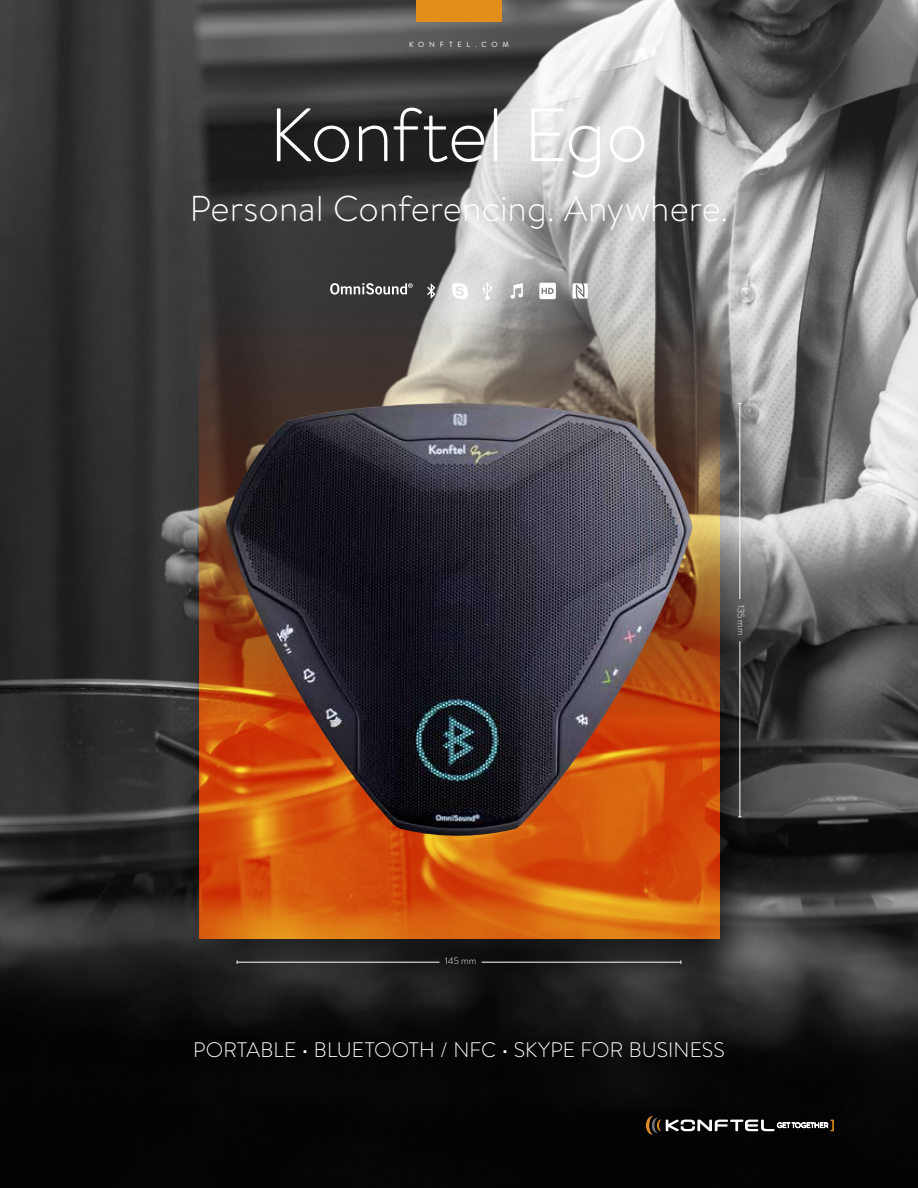
<style>
.page{position:relative;width:918px;height:1188px;background:#fff}
.page>*{position:absolute;margin:0;border:0;box-sizing:border-box;transform-origin:0 0}
.t1{font:300 75.6px "Brandon Text";letter-spacing:-.01em;color:#fff}
.t2{font:300 35.85px "Brandon Text";letter-spacing:.005em;color:#fff}
.t3{font:300 21px "Brandon Text";letter-spacing:.005em;color:#fff}
.t4{font:300 9.15px "Brandon Text";color:#fff}
.t5{font:7.5px "Brandon Grotesque";letter-spacing:.635em;color:#fff}
</style>
<div class="page">
<img style="left:0;top:0;width:918px;height:1188px">
<div style="left:172px;top:324px;width:598px;height:689px;background:#000;opacity:.75"></div>
<svg style="left:199px;top:216px;width:520px;height:723px;background:#956241"></svg>
<img style="left:226px;top:403px;width:466px;height:434px">
<hr style="left:740px;top:641px;width:1px;height:176px;background:#fff">
<hr style="left:740px;top:404px;width:1px;height:195px;background:#fff">
<hr style="left:482px;top:962px;width:199px;height:1px;background:#fff">
<hr style="left:237px;top:962px;width:203px;height:1px;background:#fff">
<svg style="left:646px;top:1116px;width:188px;height:19px;background:#3e3c39"></svg>
<div style="left:416px;top:0;width:86px;height:21px;background:#e38d1a"></div>
<svg style="left:482px;top:282px;width:10px;height:18px"></svg>
<svg style="left:427px;top:283px;width:8px;height:16px"></svg>
<svg style="left:572px;top:283px;width:16px;height:16px"></svg>
<svg style="left:539px;top:283px;width:17px;height:16px"></svg>
<svg style="left:510px;top:283px;width:13px;height:16px"></svg>
<svg style="left:452px;top:283px;width:16px;height:16px"></svg>
<svg style="left:330px;top:283px;width:83px;height:12px"></svg>
<p class="t5" style="left:409px;top:39px;width:101px">KONFTEL.COM</p>
<h1 class="t1" style="left:269px;top:84px;width:381px">Konftel Ego</h1>
<h2 class="t2" style="left:190px;top:184px;width:540px">Personal Conferencing. Anywhere.</h2>
<p class="t4" style="left:747px;top:605px;width:33px;rotate:90deg">135 mm</p>
<p class="t4" style="left:445px;top:955px;width:33px">145 mm</p>
<p class="t3" style="left:193px;top:1036px;width:533px">PORTABLE • BLUETOOTH / NFC • SKYPE FOR BUSINESS</p>
</div>
